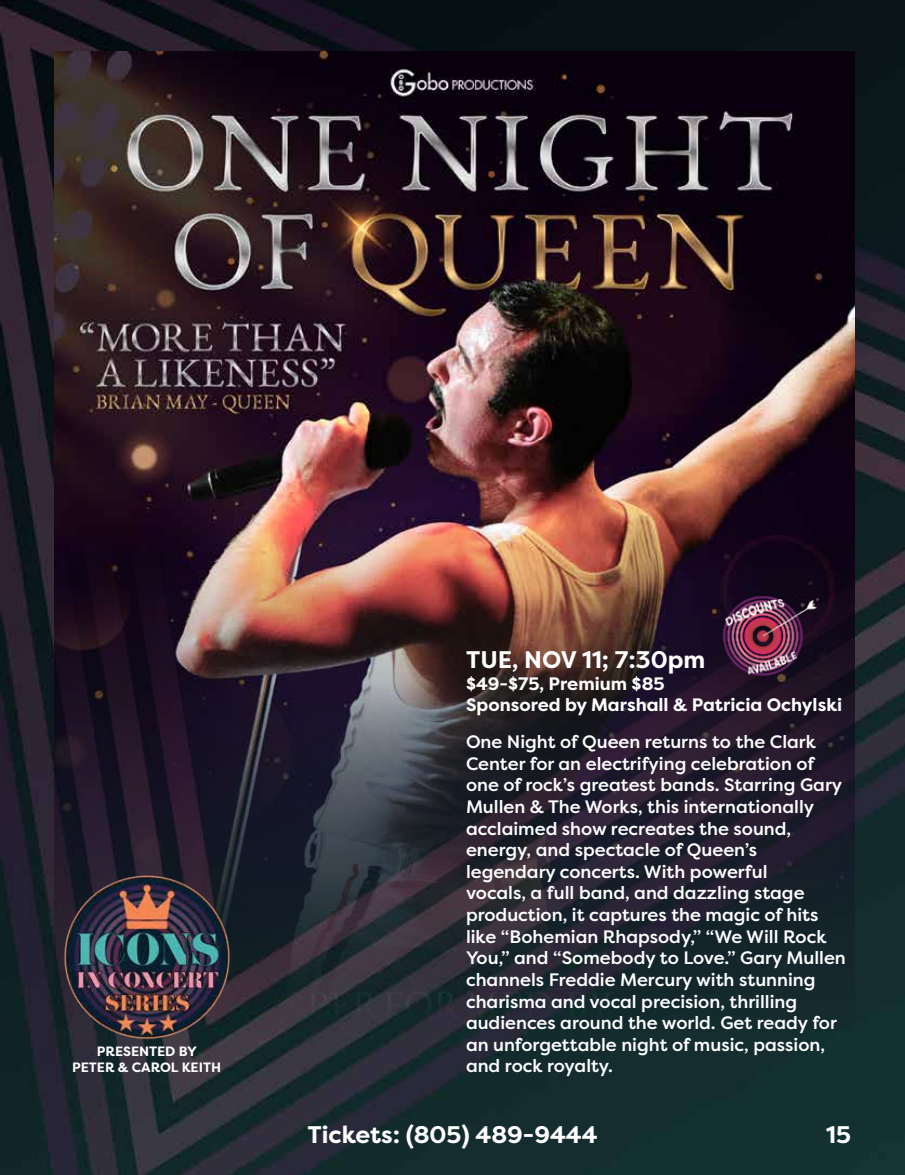
<style>
.page{position:relative;width:905px;height:1175px;background:#fff}
.page>*{position:absolute;margin:0;border:0;box-sizing:border-box;transform-origin:0 0}
.t1{font:700 24px "Filson Pro";color:#fff}
.t2{font:500 18px/21.6px "Filson Pro";color:#fff}
.t3{font:700 18px/21.6px "Filson Pro";color:#fff}
.t4{font:700 13.5px/16.2px "Filson Pro";color:#fff;text-align:center}
</style>
<div class="page">
<img style="left:0;top:0;width:904px;height:1174px">
<img style="left:54px;top:51px;width:800px;height:1123px">
<img style="left:719px;top:587px;width:101px;height:101px">
<img style="left:54px;top:864px;width:185px;height:182px">
<p class="t4" style="left:72px;top:1043px;width:150px">PRESENTED BY<br>PETER &amp; CAROL KEITH</p>
<h1 class="t1" style="left:466px;top:644px;width:241px">TUE, NOV 11; 7:30pm</h1>
<p class="t3" style="left:466px;top:673px;width:377px">$49-$75, Premium $85<br>Sponsored by Marshall &amp; Patricia Ochylski</p>
<p class="t2" style="left:466px;top:730px;width:381px">One Night of Queen returns to the Clark Center for an electrifying celebration of one of rock’s greatest bands. Starring Gary Mullen &amp; The Works, this internationally acclaimed show recreates the sound, energy, and spectacle of Queen’s legendary concerts. With powerful<br>vocals, a full band, and dazzling stage production, it captures the magic of hits like “Bohemian Rhapsody,” “We Will Rock You,” and “Somebody to Love.” Gary Mullen channels Freddie Mercury with stunning charisma and vocal precision, thrilling audiences around the world. Get ready for an unforgettable night of music, passion, and rock royalty.</p>
<h1 class="t1" style="left:307px;top:1119px;width:291px">Tickets: (805) 489-9444</h1>
<h1 class="t1" style="left:826px;top:1119px;width:26px">15</h1>
</div>
